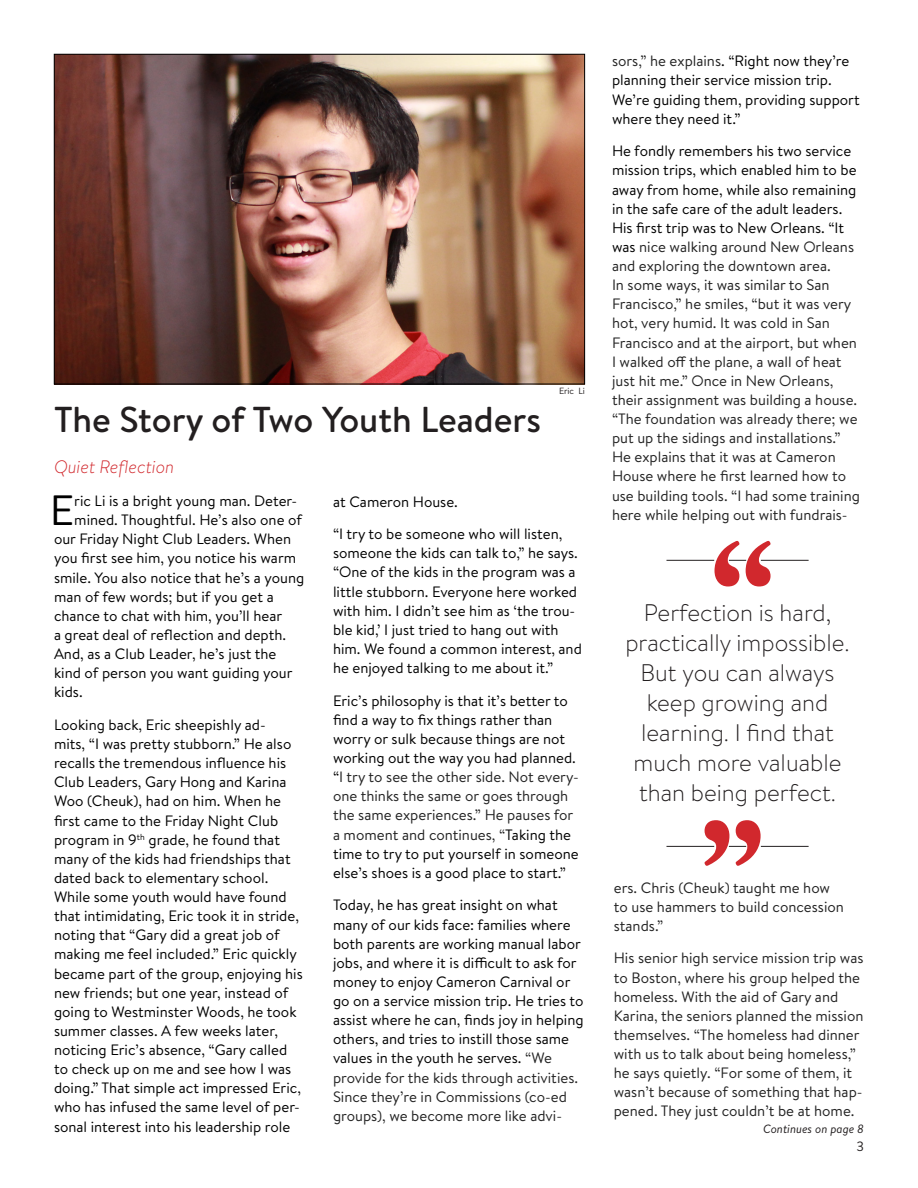
<style>
.page{position:relative;width:918px;height:1188px;background:#fff}
.page>*{position:absolute;margin:0;border:0;box-sizing:border-box;transform-origin:0 0}
.t1{font:42.3px "Brandon Text";color:#000}
.t2{font:500 36px "Brandon Text";color:#231f20}
.t3{font:300 24px/30px "Brandon Text";color:#231f20;text-align:center}
.t4{font:italic 300 18px "Brandon Text";color:#d1282d}
.t5{font:15px/19.2px "Brandon Text";color:#000}
.t6{font:15px/19px "Brandon Text";color:#222}
.t7{font:13.5px "Brandon Text";color:#231f20}
.t8{font:italic 12px "Brandon Text";color:#231f20}
.t9{font:9px "Brandon Text";color:#231f20}
.s1{color:#222}
.s2{color:#000}
</style>
<div class="page">
<img style="left:56px;top:56px;width:527px;height:326px">
<hr style="left:761px;top:846px;width:48px;height:1px;background:#231f20">
<hr style="left:666px;top:846px;width:48px;height:1px;background:#231f20">
<svg style="left:705px;top:820px;width:56px;height:46px"></svg>
<hr style="left:666px;top:560px;width:48px;height:1px;background:#231f20">
<hr style="left:761px;top:560px;width:48px;height:1px;background:#231f20">
<svg style="left:715px;top:541px;width:56px;height:45px"></svg>
<p class="t9" style="left:559px;top:384px;width:27px">Eric Li</p>
<h2 class="t2" style="left:54px;top:395px;width:488px">The Story of Two Youth Leaders</h2>
<p class="t4" style="left:54px;top:455px;width:122px">Quiet Reflection</p>
<h1 class="t1" style="left:50px;top:481px;width:26px">E</h1>
<p class="t5" style="left:74px;top:491px;width:225px">ric Li is a bright young man. Deter-</p>
<p class="t5" style="left:333px;top:485px;width:231px;line-height:32.7px">at Cameron House.<br>“I try to be someone who will listen,</p>
<p class="t5" style="left:333px;top:543px;width:250px">someone the kids can talk to,” he says. “One of the kids in the program was a little stubborn. Everyone here worked with him. I didn’t see him as ‘the trou&shy;ble kid,’ I just tried to hang out with him. We found a common interest, and he enjoyed talking to me about it.”</p>
<p class="t5" style="left:333px;top:690px;width:247px">Eric’s philosophy is that it’s better to find a way to fix things rather than worry or sulk because things are not working out the way you had planned. “<span class="s1">I try to see the other side. Not every&shy;one thinks the same or goes through the same experiences.” He pauses for a moment and continues, “</span>Taking the time to try to put yourself in someone else’s shoes is a good place to start.”</p>
<p class="t5" style="left:333px;top:895px;width:252px">Today, he has great insight on what many of our kids face: families where both parents are working manual labor jobs, and where it is difficult to ask for money to enjoy Cameron Carnival or go on a service mission trip. He tries to assist where he can, finds joy in helping others, and tries to instill those same values in the youth he serves. <span class="s1">“We provide for the kids through activities.<br>Since they’re in Commissions (co-ed groups), we become more like advi-</span></p>
<p class="t5" style="left:74px;top:510px;width:229px">mined. Thoughtful. He’s also one of</p>
<p class="t5" style="left:54px;top:529px;width:239px">our Friday Night Club Leaders. When</p>
<p class="t5" style="left:54px;top:548px;width:244px">you first see him, you notice his warm</p>
<p class="t5" style="left:54px;top:567px;width:252px">smile. You also notice that he’s a young</p>
<p class="t5" style="left:54px;top:586px;width:221px">man of few words; but if you get a</p>
<p class="t5" style="left:54px;top:605px;width:230px">chance to chat with him, you’ll hear</p>
<p class="t5" style="left:54px;top:625px;width:234px">a great deal of reflection and depth.</p>
<p class="t5" style="left:54px;top:644px;width:224px">And, as a Club Leader, he’s just the</p>
<p class="t5" style="left:54px;top:663px;width:240px">kind of person you want guiding your</p>
<p class="t5" style="left:54px;top:682px;width:30px">kids.</p>
<p class="t5" style="left:54px;top:715px;width:250px">Looking back, Eric sheepishly ad-<br>mits, “I was pretty stubborn.” He also recalls the tremendous influence his Club Leaders, Gary Hong and Karina Woo (Cheuk), had on him. When he first came to the Friday Night Club program in 9<sup>th</sup> grade, he found that many of the kids had friendships that dated back to elementary school.<br>While some youth would have found that intimidating, Eric took it in stride, noting that “Gary did a great job of making me feel included.” Eric quickly became part of the group, enjoying his new friends; but one year, instead of going to Westminster Woods, he took summer classes. A few weeks later, noticing Eric’s absence, “Gary called to check up on me and see how I was doing.” That simple act impressed Eric, who has infused the same level of per&shy;sonal interest into his leadership role</p>
<p class="t5" style="left:612px;top:51px;width:249px"><span class="s1">sors,” he explains</span>. “Right now they’re planning their service mission trip.<br>We’re guiding them, providing support where they need it.”</p>
<p class="t6" style="left:612px;top:141px;width:249px"><span class="s2">He fondly remembers his two service mission trips, which enabled him to be away from home, while also remaining in the safe care of the adult leaders.<br>His first trip was to New Orleans. “It was</span> nice walking around New Orleans and exploring the downtown area.<br>In some ways, it was similar to San Francisco,” he smiles, “but it was very hot, very humid. It was cold in San Francisco and at the airport, but when I walked off the plane, a wall of heat just hit me.” Once in New Orleans, their assignment was building a house. “The foundation was already there; we put up the sidings and installations.” He explains that it was at Cameron House where he first learned how to use building tools. “I had some training here while helping out with fundrais-</p>
<h3 class="t3" style="left:625px;top:597px;width:226px">Perfection is hard, practically impossible.<br>But you can always keep growing and learning. I find that much more valuable than being perfect.</h3>
<p class="t6" style="left:614px;top:877px;width:232px">ers. Chris (Cheuk) taught me how to use hammers to build concession stands.”</p>
<p class="t6" style="left:614px;top:948px;width:251px">His senior high service mission trip was to Boston, where his group helped the homeless. With the aid of Gary and Karina, the seniors planned the mission themselves. “The homeless had dinner with us to talk about being homeless,” he says quietly. “For some of them, it wasn’t because of something that hap&shy;pened. They just couldn’t be at home.</p>
<p class="t8" style="left:763px;top:1120px;width:102px">Continues on page 8</p>
<p class="t7" style="left:856px;top:1137px;width:9px">3</p>
</div>
